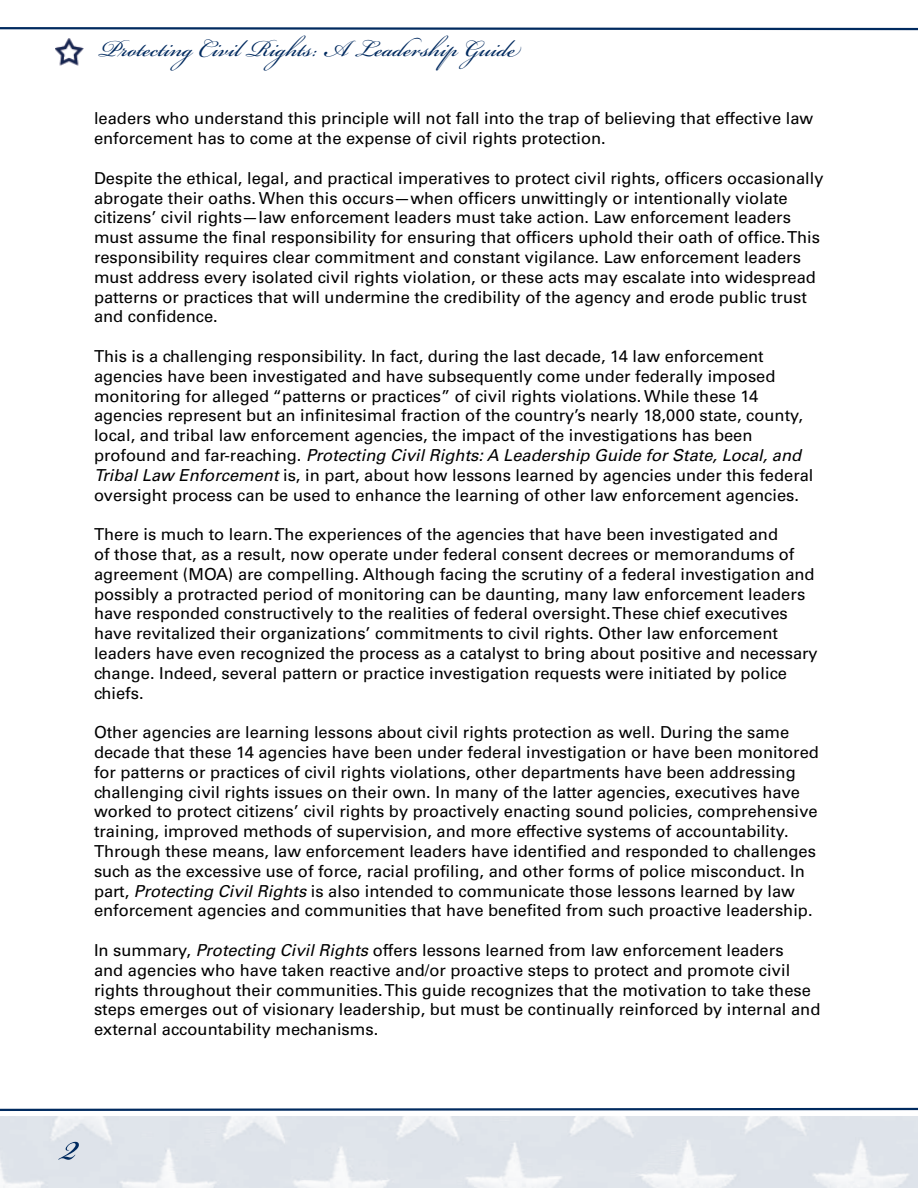
<style>
.page{position:relative;width:918px;height:1188px;background:#fff}
.page>*{position:absolute;margin:0;border:0;box-sizing:border-box;transform-origin:0 0}
.t1{font:66px "Bickham Script Pro";color:#002a5f}
.t2{font:36px "Bickham Script Pro";color:#002a5f}
.t3{font:16.5px/19.8px "Univers";color:#000}
.s1{font-style:italic}
</style>
<div class="page">
<img style="left:0;top:1117px;width:918px;height:71px">
<img style="left:55px;top:38px;width:29px;height:28px">
<svg style="left:0;top:27px;width:918px;height:4px"></svg>
<svg style="left:0;top:1107px;width:918px;height:4px"></svg>
<h2 class="t2" style="left:99px;top:23px;width:418px">Protecting Civil Rights: A Leadership Guide</h2>
<p class="t3" style="left:94px;top:109px;width:721px">leaders who understand this principle will not fall into the trap of believing that effective law enforcement has to come at the expense of civil rights protection.</p>
<p class="t3" style="left:94px;top:168px;width:731px">Despite the ethical, legal, and practical imperatives to protect civil rights, officers occasionally abrogate their oaths. When this occurs—when officers unwittingly or intentionally violate citizens’ civil rights—law enforcement leaders must take action. Law enforcement leaders must assume the final responsibility for ensuring that officers uphold their oath of office. This responsibility requires clear commitment and constant vigilance. Law enforcement leaders must address every isolated civil rights violation, or these acts may escalate into widespread patterns or practices that will undermine the credibility of the agency and erode public trust and confidence.</p>
<p class="t3" style="left:94px;top:346px;width:721px">This is a challenging responsibility. In fact, during the last decade, 14 law enforcement agencies have been investigated and have subsequently come under federally imposed monitoring for alleged “patterns or practices” of civil rights violations. While these 14 agencies represent but an infinitesimal fraction of the country’s nearly 18,000 state, county, local, and tribal law enforcement agencies, the impact of the investigations has been profound and far-reaching. <span class="s1">Protecting Civil Rights: A Leadership Guide for State, Local, and Tribal Law Enforcement</span> is, in part, about how lessons learned by agencies under this federal oversight process can be used to enhance the learning of other law enforcement agencies.</p>
<p class="t3" style="left:94px;top:525px;width:725px">There is much to learn. The experiences of the agencies that have been investigated and<br>of those that, as a result, now operate under federal consent decrees or memorandums of agreement (MOA) are compelling. Although facing the scrutiny of a federal investigation and possibly a protracted period of monitoring can be daunting, many law enforcement leaders have responded constructively to the realities of federal oversight. These chief executives have revitalized their organizations’ commitments to civil rights. Other law enforcement leaders have even recognized the process as a catalyst to bring about positive and necessary change. Indeed, several pattern or practice investigation requests were initiated by police chiefs.</p>
<p class="t3" style="left:94px;top:723px;width:726px">Other agencies are learning lessons about civil rights protection as well. During the same decade that these 14 agencies have been under federal investigation or have been monitored for patterns or practices of civil rights violations, other departments have been addressing challenging civil rights issues on their own. In many of the latter agencies, executives have worked to protect citizens’ civil rights by proactively enacting sound policies, comprehensive training, improved methods of supervision, and more effective systems of accountability.<br>Through these means, law enforcement leaders have identified and responded to challenges such as the excessive use of force, racial profiling, and other forms of police misconduct. In part, <span class="s1">Protecting Civil Rights</span> is also intended to communicate those lessons learned by law enforcement agencies and communities that have benefited from such proactive leadership.</p>
<p class="t3" style="left:94px;top:940px;width:728px">In summary, <span class="s1">Protecting Civil Rights</span> offers lessons learned from law enforcement leaders<br>and agencies who have taken reactive and/or proactive steps to protect and promote civil rights throughout their communities. This guide recognizes that the motivation to take these steps emerges out of visionary leadership, but must be continually reinforced by internal and external accountability mechanisms.</p>
<h1 class="t1" style="left:62px;top:1098px;width:18px">2</h1>
</div>
